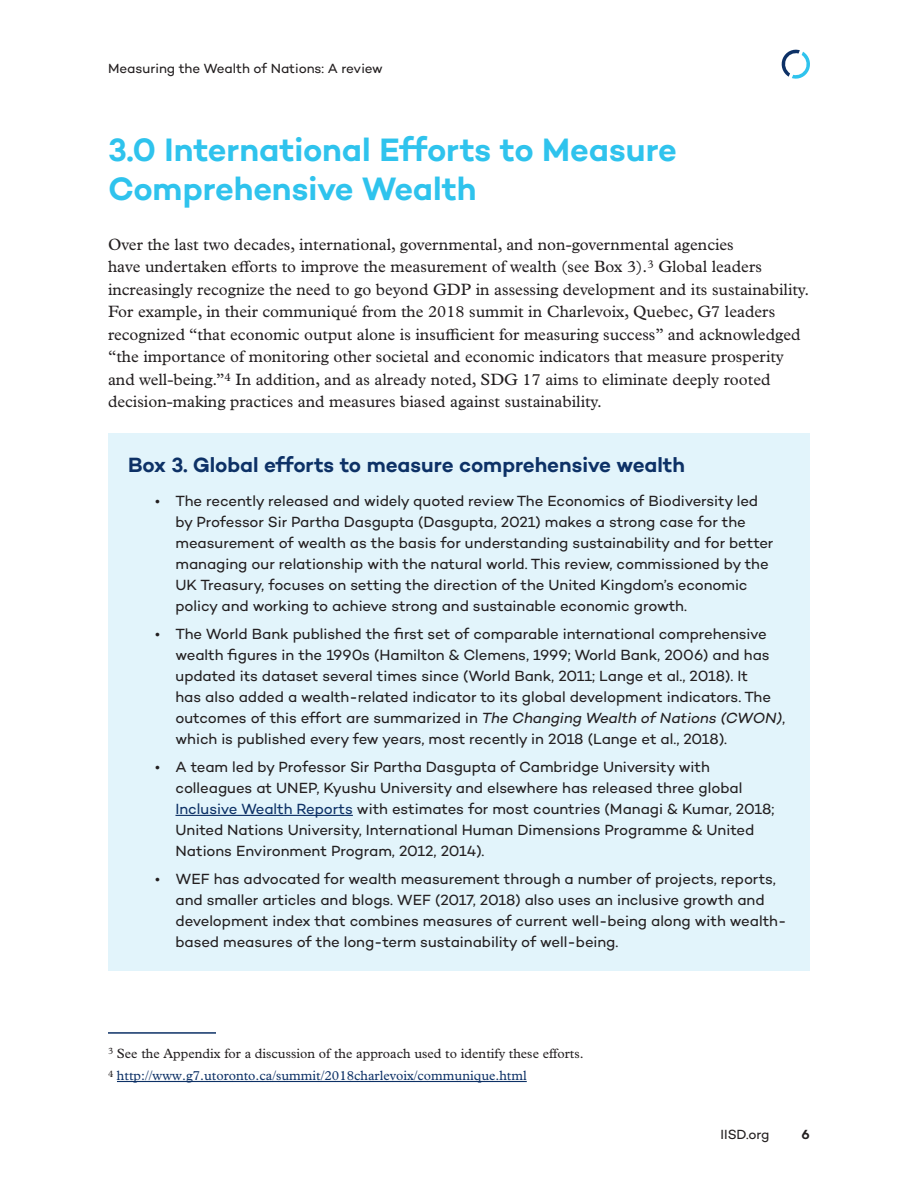
<style>
.page{position:relative;width:918px;height:1188px;background:#fff}
.page>*{position:absolute;margin:0;border:0;box-sizing:border-box;transform-origin:0 0}
.t1{font:600 33px/39px "Campton";letter-spacing:-.005em;color:#2fc3ed}
.t2{font:600 21px "Campton";letter-spacing:-.005em;color:#0d3166}
.t3{font:16.5px/22.5px "Plantin MT Pro";color:#231f20}
.t4{font:15px/21px "Campton";letter-spacing:-.005em;color:#231f20}
.Footnotes{font:13.5px "Plantin MT Pro";color:#231f20}
.Footnotes-2{font:13.5px "Plantin MT Pro";color:#0d3166}
.t5{font:13.5px "Campton";letter-spacing:-.005em;color:#231f20}
.t6{font:600 13.5px "Campton";color:#231f20}
.s1{font-style:italic}
.s2{color:#0d3166}
</style>
<div class="page">
<svg style="left:781px;top:49px;width:29px;height:30px"></svg>
<div style="left:108px;top:434px;width:702px;height:63px;background:#e2f4fb"></div>
<div style="left:108px;top:473px;width:702px;height:162px;background:#e2f4fb"></div>
<div style="left:108px;top:606px;width:702px;height:162px;background:#e2f4fb"></div>
<div style="left:108px;top:738px;width:702px;height:142px;background:#e2f4fb"></div>
<hr style="left:176px;top:815px;width:177px;height:1px;background:#0d3166">
<div style="left:108px;top:850px;width:702px;height:121px;background:#e2f4fb"></div>
<hr style="left:108px;top:1032px;width:108px;height:2px;background:#0d3166">
<hr style="left:117px;top:1081px;width:410px;height:1px;background:#0d3166">
<p class="t5" style="left:108px;top:60px;width:276px">Measuring the Wealth of Nations: A review</p>
<h1 class="t1" style="left:108px;top:130px;width:570px">3.0 International Efforts to Measure<br>Comprehensive Wealth</h1>
<p class="t3" style="left:108px;top:233px;width:703px">Over the last two decades, international, governmental, and non-governmental agencies<br>have undertaken efforts to improve the measurement of wealth (see Box 3).<sup>3</sup> Global leaders increasingly recognize the need to go beyond GDP in assessing development and its sustainability.<br>For example, in their communiqué from the 2018 summit in Charlevoix, Quebec, G7 leaders recognized “that economic output alone is insufficient for measuring success” and acknowledged “the importance of monitoring other societal and economic indicators that measure prosperity and well-being.”<sup>4</sup> In addition, and as already noted, SDG 17 aims to eliminate deeply rooted decision-making practices and measures biased against sustainability.</p>
<h1 class="t2" style="left:128px;top:451px;width:558px">Box 3. Global efforts to measure comprehensive wealth</h1>
<p class="t4" style="left:176px;top:490px;width:600px;text-indent:-20px">• The recently released and widely quoted review The Economics of Biodiversity led by Professor Sir Partha Dasgupta (Dasgupta, 2021) makes a strong case for the measurement of wealth as the basis for understanding sustainability and for better managing our relationship with the natural world. This review, commissioned by the UK Treasury, focuses on setting the direction of the United Kingdom’s economic policy and working to achieve strong and sustainable economic growth.</p>
<p class="t4" style="left:176px;top:623px;width:611px;text-indent:-20px">• The World Bank published the first set of comparable international comprehensive wealth figures in the 1990s (Hamilton &amp; Clemens, 1999; World Bank, 2006) and has updated its dataset several times since (World Bank, 2011; Lange et al., 2018). It<br>has also added a wealth-related indicator to its global development indicators. The outcomes of this effort are summarized in <span class="s1">The Changing Wealth of Nations (CWON)</span>, which is published every few years, most recently in 2018 (Lange et al., 2018).</p>
<p class="t4" style="left:176px;top:756px;width:600px;text-indent:-20px">• A team led by Professor Sir Partha Dasgupta of Cambridge University with colleagues at UNEP, Kyushu University and elsewhere has released three global <span class="s2">Inclusive Wealth Reports</span> with estimates for most countries (Managi &amp; Kumar, 2018; United Nations University, International Human Dimensions Programme &amp; United Nations Environment Program, 2012, 2014).</p>
<p class="t4" style="left:176px;top:868px;width:612px;text-indent:-20px">• WEF has advocated for wealth measurement through a number of projects, reports, and smaller articles and blogs. WEF (2017, 2018) also uses an inclusive growth and development index that combines measures of current well-being along with wealth&shy;based measures of the long-term sustainability of well-being.</p>
<p class="Footnotes" style="left:108px;top:1045px;width:477px"><sup>3</sup> See the Appendix for a discussion of the approach used to identify these efforts.</p>
<p class="Footnotes-2" style="left:108px;top:1068px;width:420px"><sup>4</sup> http://www.g7.utoronto.ca/summit/2018charlevoix/communique.html</p>
<p class="t5" style="left:721px;top:1126px;width:50px">IISD.org</p>
<p class="t6" style="left:802px;top:1126px;width:10px">6</p>
</div>
